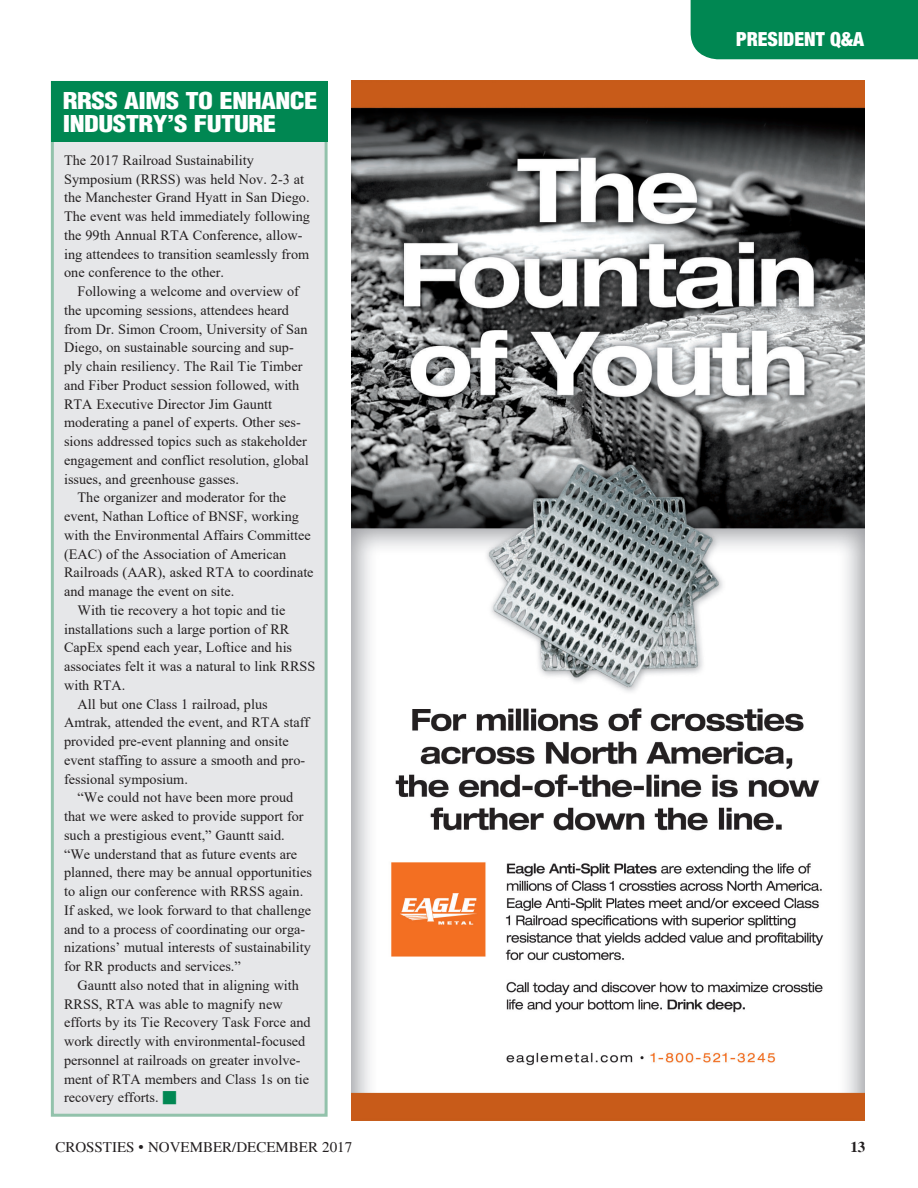
<style>
.page{position:relative;width:918px;height:1188px;background:#fff}
.page>*{position:absolute;margin:0;border:0;box-sizing:border-box;transform-origin:0 0}
.t1{font:900 condensed 22.65px "Helvetica";letter-spacing:-.02em;color:#fff;scale:1.18 1}
.t2{font:900 condensed 19.5px "Helvetica Neue";color:#fff}
.t3{font:15px "Times";color:#231f20}
.t4{font:700 15px "Times";color:#231f20}
.t5{font:14.25px/18.8px "Times New Roman";color:#231f20}
.s1{color:#008752}
</style>
<div class="page">
<div style="left:51px;top:81px;width:277px;height:1036px;background:#e6e7e9;border:3px solid #92c2ab"></div>
<div style="left:691px;top:0;width:227px;height:59px;background:#008752"></div>
<img style="left:351px;top:81px;width:513px;height:1040px">
<div style="left:51px;top:81px;width:277px;height:61px;background:#008752"></div>
<p class="t1" style="left:63px;top:87px;width:217px">RRSS AIMS TO ENHANCE</p>
<p class="t1" style="left:63px;top:110px;width:182px">INDUSTRY’S FUTURE</p>
<p class="t5" style="left:64px;top:150px;width:247px">The 2017 Railroad Sustainability Symposium (RRSS) was held Nov. 2-3 at the Manchester Grand Hyatt in San Diego.<br>The event was held immediately following the 99th Annual RTA Conference, allow&shy;ing attendees to transition seamlessly from one conference to the other.</p>
<p class="t5" style="left:64px;top:282px;width:246px;text-indent:14px">Following a welcome and overview of the upcoming sessions, attendees heard from Dr. Simon Croom, University of San Diego, on sustainable sourcing and sup&shy;ply chain resiliency. The Rail Tie Timber and Fiber Product session followed, with RTA Executive Director Jim Gauntt moderating a panel of experts. Other ses&shy;sions addressed topics such as stakeholder engagement and conflict resolution, global issues, and greenhouse gasses.</p>
<p class="t5" style="left:64px;top:488px;width:251px;text-indent:14px">The organizer and moderator for the event, Nathan Loftice of BNSF, working with the Environmental Affairs Committee (EAC) of the Association of American Railroads (AAR), asked RTA to coordinate and manage the event on site.</p>
<p class="t5" style="left:64px;top:600px;width:253px;text-indent:14px">With tie recovery a hot topic and tie installations such a large portion of RR CapEx spend each year, Loftice and his associates felt it was a natural to link RRSS with RTA.</p>
<p class="t5" style="left:64px;top:694px;width:247px;text-indent:14px">All but one Class 1 railroad, plus Amtrak, attended the event, and RTA staff provided pre-event planning and onsite event staffing to assure a smooth and pro&shy;fessional symposium.</p>
<p class="t5" style="left:64px;top:788px;width:249px;text-indent:14px">“We could not have been more proud that we were asked to provide support for such a prestigious event,” Gauntt said. “We understand that as future events are planned, there may be annual opportunities to align our conference with RRSS again.<br>If asked, we look forward to that challenge and to a process of coordinating our orga&shy;nizations’ mutual interests of sustainability for RR products and services.”</p>
<p class="t5" style="left:64px;top:975px;width:248px;text-indent:14px">Gauntt also noted that in aligning with RRSS, RTA was able to magnify new efforts by its Tie Recovery Task Force and work directly with environmental-focused personnel at railroads on greater involve&shy;ment of RTA members and Class 1s on tie recovery efforts. <span class="s1">■</span></p>
<p class="t2" style="left:736px;top:27px;width:129px">PRESIDENT Q&amp;A</p>
<p class="t3" style="left:55px;top:1139px;width:298px">CROSSTIES • NOVEMBER/DECEMBER 2017</p>
<p class="t4" style="left:850px;top:1138px;width:16px">13</p>
</div>
